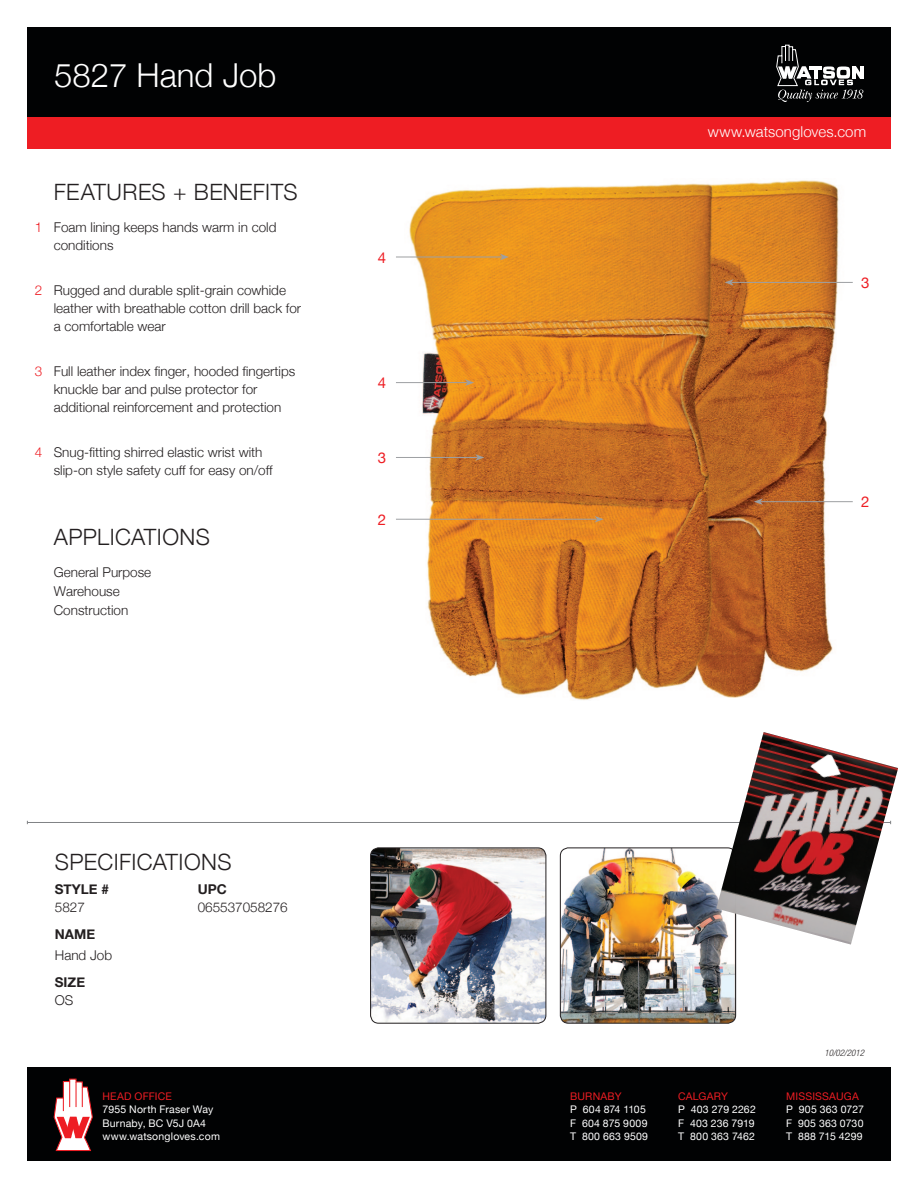
<style>
.page{position:relative;width:918px;height:1188px;background:#fff}
.page>*{position:absolute;margin:0;border:0;box-sizing:border-box;transform-origin:0 0}
.t1{font:300 33px "Helvetica Neue";color:#fff}
.Main_Heading{font:300 22.5px "Helvetica Neue";letter-spacing:.02em;color:#231f20}
.t2{font:300 15px "Helvetica Neue";letter-spacing:.005em;color:#fff}
.Glove_Numbers{font:15px "Helvetica Neue";color:#ee1d23}
.Applications{font:300 13.5px/18px "Helvetica Neue";color:#231f20}
.t3{font:700 13.5px/18px "Helvetica Neue";color:#231f20}
.t4{font:10.5px/13.5px "Helvetica Neue";letter-spacing:.02em;color:#fff}
.t5{font:10.5px "Helvetica Neue";letter-spacing:.02em;color:#ee1d23}
.t6{font:10.5px "Helvetica Neue";letter-spacing:-.005em;color:#fff}
.Modifcation_Date{font:italic 300 condensed 9px "Helvetica Neue LT Std";color:#231f20}
.s1{color:#ee1d23}
.s2{font-weight:300}
.s3{font-weight:700}
</style>
<div class="page">
<img style="left:404px;top:180px;width:441px;height:520px">
<div style="left:27px;top:27px;width:864px;height:93px;background:#010203"></div>
<div style="left:27px;top:117px;width:864px;height:31px;background:#ee1d23"></div>
<svg style="left:776px;top:45px;width:88px;height:57px"></svg>
<div style="left:27px;top:1068px;width:864px;height:93px;background:#010203"></div>
<svg style="left:53px;top:1078px;width:40px;height:73px"></svg>
<hr style="left:27px;top:822px;width:864px;height:1px;background:#808285">
<img style="left:371px;top:848px;width:175px;height:175px">
<div style="left:370px;top:848px;width:176px;height:175px;border:1px solid #231f20;border-radius:8px"></div>
<img style="left:560px;top:848px;width:176px;height:175px">
<div style="left:560px;top:848px;width:176px;height:175px;border:1px solid #231f20;border-radius:8px"></div>
<img style="left:716px;top:732px;width:182px;height:213px">
<hr style="left:760px;top:501px;width:93px;height:1px;background:#9d9fa2">
<svg style="left:754px;top:498px;width:9px;height:7px"></svg>
<hr style="left:731px;top:282px;width:122px;height:1px;background:#9d9fa2">
<svg style="left:725px;top:279px;width:9px;height:7px"></svg>
<hr style="left:396px;top:257px;width:106px;height:1px;background:#9d9fa2">
<svg style="left:500px;top:254px;width:9px;height:6px"></svg>
<hr style="left:396px;top:457px;width:82px;height:1px;background:#9d9fa2">
<svg style="left:475px;top:454px;width:9px;height:7px"></svg>
<hr style="left:396px;top:382px;width:72px;height:1px;background:#9d9fa2">
<svg style="left:465px;top:379px;width:9px;height:7px"></svg>
<hr style="left:396px;top:519px;width:201px;height:1px;background:#9d9fa2">
<svg style="left:595px;top:516px;width:9px;height:6px"></svg>
<h1 class="t1" style="left:54px;top:49px;width:224px">5827 Hand Job</h1>
<p class="Main_Heading" style="left:54px;top:174px;width:245px">FEATURES + BENEFITS</p>
<p class="Applications" style="left:54px;top:217px;width:224px;text-indent:-19px"><span class="s1">1</span> Foam lining keeps hands warm in cold conditions</p>
<p class="Applications" style="left:54px;top:280px;width:249px;text-indent:-19px"><span class="s1">2</span> Rugged and durable split-grain cowhide leather with breathable cotton drill back for a comfortable wear</p>
<p class="Applications" style="left:54px;top:361px;width:243px;text-indent:-19px"><span class="s1">3</span> Full leather index finger, hooded fingertips knuckle bar and pulse protector for additional reinforcement and protection</p>
<p class="Applications" style="left:54px;top:442px;width:221px;text-indent:-19px"><span class="s1">4</span> Snug-fitting shirred elastic wrist with slip-on style safety cuff for easy on/off</p>
<p class="Main_Heading" style="left:54px;top:519px;width:158px">APPLICATIONS</p>
<p class="Applications" style="left:54px;top:562px;width:99px">General Purpose</p>
<p class="Applications" style="left:54px;top:582px;width:68px">Warehouse</p>
<p class="Applications" style="left:54px;top:601px;width:76px">Construction</p>
<p class="Glove_Numbers" style="left:378px;top:244px;width:10px">4</p>
<p class="Glove_Numbers" style="left:378px;top:370px;width:10px">4</p>
<p class="Glove_Numbers" style="left:378px;top:445px;width:10px">3</p>
<p class="Glove_Numbers" style="left:378px;top:507px;width:10px">2</p>
<p class="Main_Heading" style="left:55px;top:843px;width:178px">SPECIFICATIONS</p>
<p class="t3" style="left:55px;top:879px;width:56px">STYLE #<br><span class="s2">5827</span></p>
<p class="Applications" style="left:55px;top:922px;width:59px;line-height:21px"><span class="s3">NAME<br></span>Hand Job</p>
<p class="t3" style="left:55px;top:972px;width:32px">SIZE<br><span class="s2">OS</span></p>
<p class="Applications" style="left:198px;top:879px;width:92px"><span class="s3">UPC<br></span>065537058276</p>
<p class="t5" style="left:103px;top:1087px;width:71px">HEAD OFFICE</p>
<p class="t4" style="left:103px;top:1102px;width:119px">7955 North Fraser Way<br>Burnaby, BC V5J 0A4 www.watsongloves.com</p>
<p class="t2" style="left:708px;top:119px;width:160px">www.watsongloves.com</p>
<p class="Glove_Numbers" style="left:861px;top:270px;width:10px">3</p>
<p class="Glove_Numbers" style="left:861px;top:489px;width:10px">2</p>
<p class="Modifcation_Date" style="left:824px;top:1047px;width:41px">10/02/2012</p>
<p class="t5" style="left:570px;top:1087px;width:53px">BURNABY</p>
<p class="t5" style="left:678px;top:1087px;width:51px">CALGARY</p>
<p class="t5" style="left:786px;top:1087px;width:74px">MISSISSAUGA</p>
<p class="t6" style="left:570px;top:1100px;width:77px">P 604 874 1105</p>
<p class="t4" style="left:678px;top:1102px;width:79px">P 403 279 2262</p>
<p class="t4" style="left:786px;top:1102px;width:79px">P 905 363 0727</p>
<p class="t4" style="left:570px;top:1115px;width:79px">F 604 875 9009</p>
<p class="t4" style="left:678px;top:1115px;width:78px">F 403 236 7919</p>
<p class="t4" style="left:786px;top:1115px;width:79px">F 905 363 0730</p>
<p class="t4" style="left:570px;top:1129px;width:79px">T 800 663 9509</p>
<p class="t4" style="left:678px;top:1129px;width:78px">T 800 363 7462</p>
<p class="t4" style="left:786px;top:1129px;width:78px">T 888 715 4299</p>
</div>
